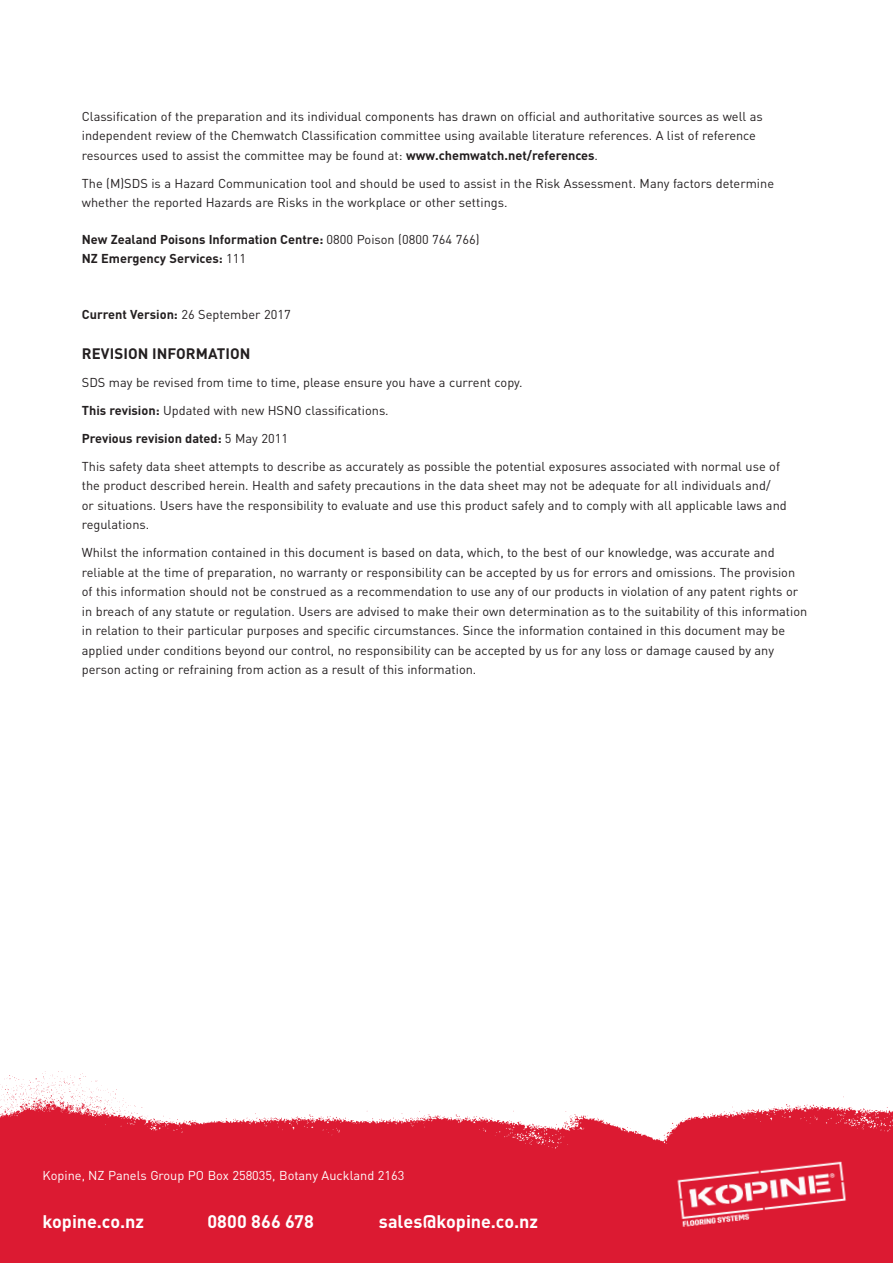
<style>
.page{position:relative;width:893px;height:1263px;background:#fff}
.page>*{position:absolute;margin:0;border:0;box-sizing:border-box;transform-origin:0 0}
.t1{font:700 18px "DIN Pro";color:#fff}
.t2{font:700 15px "DIN Pro";letter-spacing:.005em;color:#231f20}
.t3{font:12.75px/19.5px "DIN Pro";color:#231f20}
.t4{font:700 12.75px/19.5px "DIN Pro";color:#231f20}
.t5{font:12.75px "DIN Pro";color:#fff}
.s1{font-weight:700}
.s2{font-weight:400}
</style>
<div class="page">
<img style="left:0;top:1071px;width:893px;height:192px">
<img style="left:676px;top:1159px;width:174px;height:72px">
<p class="t3" style="left:82px;top:106px;width:682px">Classification of the preparation and its individual components has drawn on official and authoritative sources as well as independent review of the Chemwatch Classification committee using available literature references. A list of reference resources used to assist the committee may be found at: <span class="s1">www.chemwatch.net/references</span>.</p>
<p class="t3" style="left:82px;top:173px;width:694px">The (M)SDS is a Hazard Communication tool and should be used to assist in the Risk Assessment. Many factors determine whether the reported Hazards are Risks in the workplace or other settings.</p>
<p class="t4" style="left:82px;top:229px;width:399px">New Zealand Poisons Information Centre: <span class="s2">0800 Poison (0800 764 766)<br></span>NZ Emergency Services: <span class="s2">111</span></p>
<p class="t4" style="left:82px;top:305px;width:210px">Current Version: <span class="s2">26 September 2017</span></p>
<p class="t2" style="left:82px;top:343px;width:170px">REVISION INFORMATION</p>
<p class="t3" style="left:82px;top:368px;width:700px;line-height:28px">SDS may be revised from time to time, please ensure you have a current copy.<br><span class="s1">This revision:</span> Updated with new HSNO classifications.<br><span class="s1">Previous revision dated:</span> 5 May 2011<br>This safety data sheet attempts to describe as accurately as possible the potential exposures associated with normal use of</p>
<p class="t3" style="left:82px;top:475px;width:706px">the product described herein. Health and safety precautions in the data sheet may not be adequate for all individuals and/<br>or situations. Users have the responsibility to evaluate and use this product safely and to comply with all applicable laws and regulations.</p>
<p class="t3" style="left:82px;top:542px;width:727px">Whilst the information contained in this document is based on data, which, to the best of our knowledge, was accurate and reliable at the time of preparation, no warranty or responsibility can be accepted by us for errors and omissions. The provision of this information should not be construed as a recommendation to use any of our products in violation of any patent rights or in breach of any statute or regulation. Users are advised to make their own determination as to the suitability of this information in relation to their particular purposes and specific circumstances. Since the information contained in this document may be applied under conditions beyond our control, no responsibility can be accepted by us for any loss or damage caused by any person acting or refraining from action as a result of this information.</p>
<p class="t5" style="left:43px;top:1167px;width:363px">Kopine, NZ Panels Group PO Box 258035, Botany Auckland 2163</p>
<h1 class="t1" style="left:43px;top:1209px;width:103px">kopine.co.nz</h1>
<h1 class="t1" style="left:207px;top:1209px;width:108px">0800 866 678</h1>
<h1 class="t1" style="left:379px;top:1209px;width:161px">sales@kopine.co.nz</h1>
</div>
